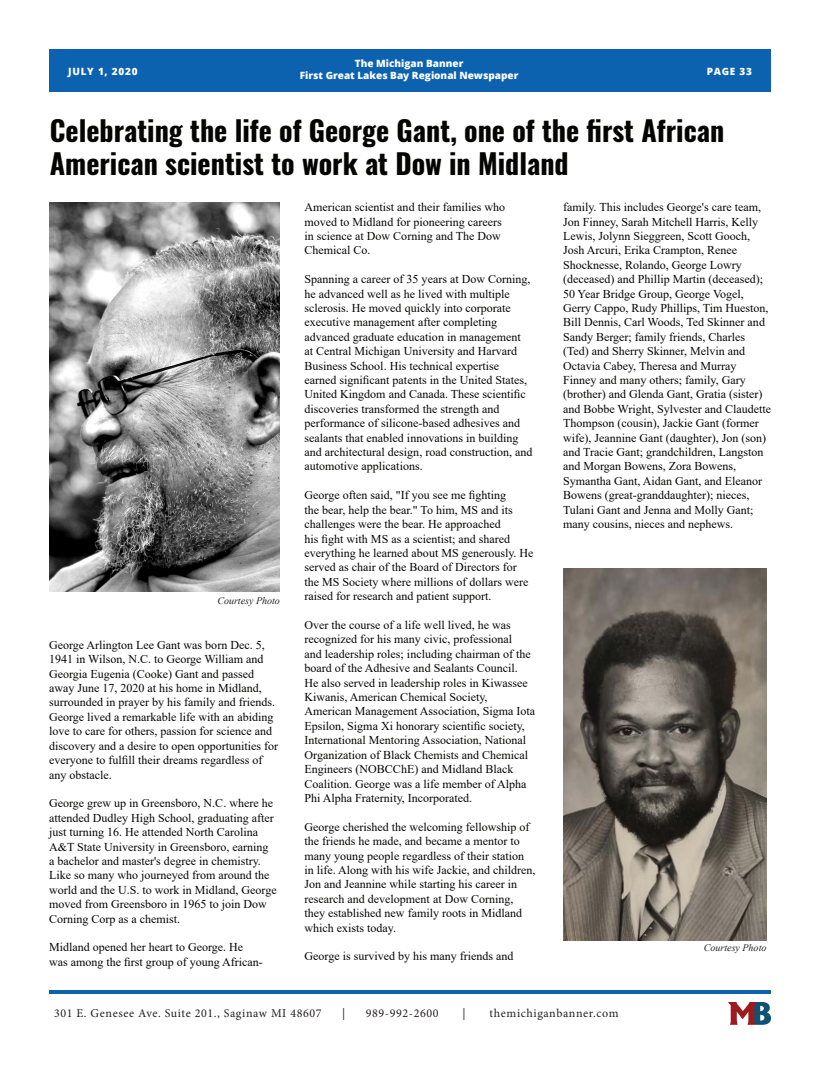
<style>
.page{position:relative;width:820px;height:1078px;background:#fff}
.page>*{position:absolute;margin:0;border:0;box-sizing:border-box;transform-origin:0 0}
.t1{font:700 28px/33.6px "Oswald";color:#040503}
.t2{font:12px/14.4px "Times New Roman";color:#040503}
.t3{font:12px "Minion Pro";letter-spacing:.05em;color:#231f20}
.t4{font:800 10px/12px "Open Sans";color:#fff;text-align:center}
.t5{font:italic 10px "Times New Roman";color:#231f20}
.t6{font:800 10px "Open Sans";letter-spacing:.075em;color:#fff}
</style>
<div class="page">
<div style="left:49px;top:50px;width:721px;height:42px;background:#0d62b0"></div>
<hr style="left:49px;top:990px;width:721px;height:3px;background:#0d62b0">
<img style="left:728px;top:1002px;width:42px;height:22px">
<img style="left:50px;top:203px;width:230px;height:388px">
<img style="left:563px;top:568px;width:203px;height:372px">
<p class="t6" style="left:68px;top:64px;width:71px">JULY 1, 2020</p>
<p class="t4" style="left:300px;top:57px;width:220px">The Michigan Banner<br>First Great Lakes Bay Regional Newspaper</p>
<p class="t4" style="left:706px;top:65px;width:47px">PAGE 33</p>
<p class="t1" style="left:50px;top:115px;width:675px">Celebrating the life of George Gant, one of the first African<br>American scientist to work at Dow in Midland</p>
<p class="t5" style="left:217px;top:593px;width:64px">Courtesy Photo</p>
<p class="t2" style="left:49px;top:637px;width:230px">George Arlington Lee Gant was born Dec. 5, 1941 in Wilson, N.C. to George William and Georgia Eugenia (Cooke) Gant and passed away June 17, 2020 at his home in Midland, surrounded in prayer by his family and friends.<br>George lived a remarkable life with an abiding love to care for others, passion for science and discovery and a desire to open opportunities for everyone to fulfill their dreams regardless of any obstacle.</p>
<p class="t2" style="left:49px;top:795px;width:229px">George grew up in Greensboro, N.C. where he attended Dudley High School, graduating after just turning 16. He attended North Carolina A&amp;T State University in Greensboro, earning<br>a bachelor and master's degree in chemistry.<br>Like so many who journeyed from around the world and the U.S. to work in Midland, George moved from Greensboro in 1965 to join Dow Corning Corp as a chemist.</p>
<p class="t2" style="left:49px;top:939px;width:215px">Midland opened her heart to George. He was among the first group of young African-</p>
<p class="t2" style="left:304px;top:199px;width:202px">American scientist and their families who moved to Midland for pioneering careers in science at Dow Corning and The Dow<br>Chemical Co.</p>
<p class="t2" style="left:304px;top:271px;width:229px">Spanning a career of 35 years at Dow Corning, he advanced well as he lived with multiple sclerosis. He moved quickly into corporate executive management after completing advanced graduate education in management<br>at Central Michigan University and Harvard Business School. His technical expertise earned significant patents in the United States, United Kingdom and Canada. These scientific discoveries transformed the strength and performance of silicone-based adhesives and sealants that enabled innovations in building and architectural design, road construction, and automotive applications.</p>
<p class="t2" style="left:304px;top:487px;width:230px">George often said, "If you see me fighting<br>the bear, help the bear." To him, MS and its challenges were the bear. He approached<br>his fight with MS as a scientist; and shared everything he learned about MS generously. He served as chair of the Board of Directors for the MS Society where millions of dollars were raised for research and patient support.</p>
<p class="t2" style="left:304px;top:617px;width:232px">Over the course of a life well lived, he was recognized for his many civic, professional<br>and leadership roles; including chairman of the board of the Adhesive and Sealants Council.<br>He also served in leadership roles in Kiwassee Kiwanis, American Chemical Society, American Management Association, Sigma Iota Epsilon, Sigma Xi honorary scientific society, International Mentoring Association, National Organization of Black Chemists and Chemical Engineers (NOBCChE) and Midland Black Coalition. George was a life member of Alpha Phi Alpha Fraternity, Incorporated.</p>
<p class="t2" style="left:304px;top:819px;width:232px">George cherished the welcoming fellowship of the friends he made, and became a mentor to many young people regardless of their station in life. Along with his wife Jackie, and children, Jon and Jeannine while starting his career in research and development at Dow Corning, they established new family roots in Midland which exists today.</p>
<p class="t2" style="left:304px;top:948px;width:210px">George is survived by his many friends and</p>
<p class="t2" style="left:563px;top:199px;width:209px">family. This includes George's care team, Jon Finney, Sarah Mitchell Harris, Kelly Lewis, Jolynn Sieggreen, Scott Gooch, Josh Arcuri, Erika Crampton, Renee Shocknesse, Rolando, George Lowry (deceased) and Phillip Martin (deceased); 50 Year Bridge Group, George Vogel, Gerry Cappo, Rudy Phillips, Tim Hueston, Bill Dennis, Carl Woods, Ted Skinner and Sandy Berger; family friends, Charles (Ted) and Sherry Skinner, Melvin and Octavia Cabey, Theresa and Murray Finney and many others; family, Gary (brother) and Glenda Gant, Gratia (sister) and Bobbe Wright, Sylvester and Claudette Thompson (cousin), Jackie Gant (former wife), Jeannine Gant (daughter), Jon (son) and Tracie Gant; grandchildren, Langston and Morgan Bowens, Zora Bowens, Symantha Gant, Aidan Gant, and Eleanor Bowens (great-granddaughter); nieces, Tulani Gant and Jenna and Molly Gant; many cousins, nieces and nephews.</p>
<p class="t5" style="left:703px;top:940px;width:64px">Courtesy Photo</p>
<p class="t3" style="left:54px;top:1004px;width:269px">301 E. Genesee Ave. Suite 201., Saginaw MI 48607</p>
<p class="t3" style="left:342px;top:1004px;width:5px">|</p>
<p class="t3" style="left:366px;top:1004px;width:74px">989-992-2600</p>
<p class="t3" style="left:462px;top:1004px;width:5px">|</p>
<p class="t3" style="left:489px;top:1004px;width:130px">themichiganbanner.com</p>
</div>
